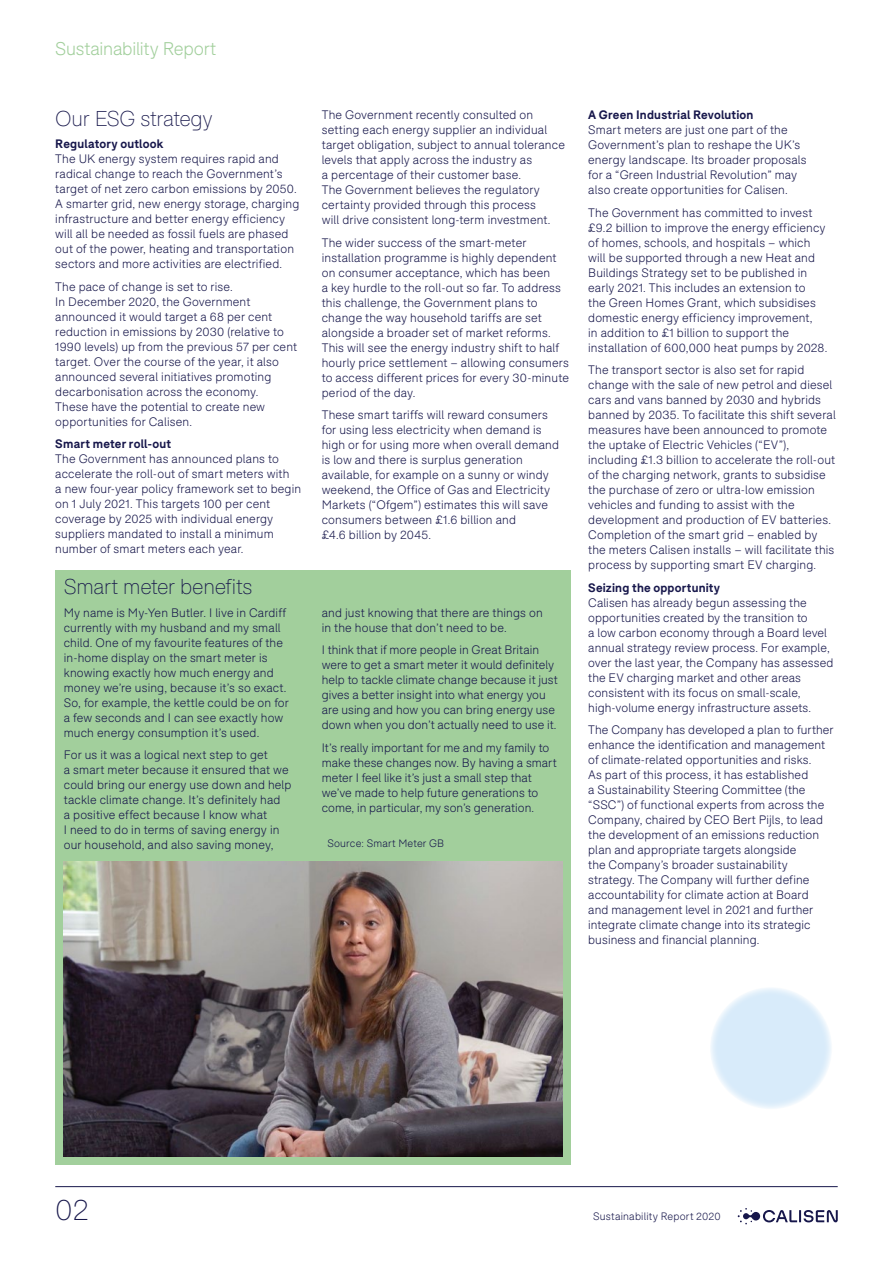
<style>
.page{position:relative;width:893px;height:1263px;background:#fff}
.page>*{position:absolute;margin:0;border:0;box-sizing:border-box;transform-origin:0 0}
.t1{font:100 29.25px "F37 Bolton";color:#17174b}
.t2{font:100 21px "F37 Bolton";letter-spacing:-.015em;color:#17174b}
.t3{font:300 18px "F37 Bolton";letter-spacing:-.015em;color:#a2cf9c}
.t4{font:300 12px/15px "F37 Bolton";letter-spacing:.01em;color:#17174b}
.t5{font:700 12px "F37 Bolton";letter-spacing:.015em;color:#17174b}
.t6{font:300 10.5px "F37 Bolton";letter-spacing:.02em;color:#17174b}
</style>
<div class="page">
<div style="left:710px;top:987px;width:122px;height:122px;background:#d8ebfa;border-radius:50%"></div>
<div style="left:55px;top:571px;width:516px;height:594px;background:#a2cf9c"></div>
<img style="left:64px;top:861px;width:499px;height:296px">
<hr style="left:55px;top:1186px;width:783px;height:1px;background:#17174b">
<svg style="left:738px;top:1208px;width:100px;height:16px"></svg>
<h3 class="t3" style="left:55px;top:39px;width:162px">Sustainability Report</h3>
<h2 class="t2" style="left:55px;top:106px;width:159px">Our ESG strategy</h2>
<p class="t5" style="left:55px;top:137px;width:110px">Regulatory outlook</p>
<p class="t4" style="left:55px;top:151px;width:245px">The UK energy system requires rapid and radical change to reach the Government’s target of net zero carbon emissions by 2050.<br>A smarter grid, new energy storage, charging infrastructure and better energy efficiency will all be needed as fossil fuels are phased out of the power, heating and transportation sectors and more activities are electrified.</p>
<p class="t4" style="left:55px;top:279px;width:243px">The pace of change is set to rise.<br>In December 2020, the Government announced it would target a 68 per cent reduction in emissions by 2030 (relative to 1990 levels) up from the previous 57 per cent target. Over the course of the year, it also announced several initiatives promoting decarbonisation across the economy.<br>These have the potential to create new opportunities for Calisen.</p>
<p class="t5" style="left:55px;top:437px;width:117px">Smart meter roll-out</p>
<p class="t4" style="left:55px;top:451px;width:247px">The Government has announced plans to accelerate the roll-out of smart meters with<br>a new four-year policy framework set to begin on 1 July 2021. This targets 100 per cent coverage by 2025 with individual energy suppliers mandated to install a minimum number of smart meters each year.</p>
<h2 class="t2" style="left:64px;top:575px;width:190px">Smart meter benefits</h2>
<p class="t4" style="left:64px;top:605px;width:227px">My name is My-Yen Butler. I live in Cardiff currently with my husband and my small child. One of my favourite features of the in-home display on the smart meter is knowing exactly how much energy and money we’re using, because it’s so exact.<br>So, for example, the kettle could be on for a few seconds and I can see exactly how much energy consumption it’s used.</p>
<p class="t4" style="left:64px;top:747px;width:229px">For us it was a logical next step to get<br>a smart meter because it ensured that we could bring our energy use down and help tackle climate change. It’s definitely had<br>a positive effect because I know what<br>I need to do in terms of saving energy in our household, and also saving money,</p>
<p class="t4" style="left:322px;top:107px;width:245px">The Government recently consulted on setting each energy supplier an individual target obligation, subject to annual tolerance levels that apply across the industry as<br>a percentage of their customer base.<br>The Government believes the regulatory certainty provided through this process<br>will drive consistent long-term investment.</p>
<p class="t4" style="left:322px;top:235px;width:249px">The wider success of the smart-meter installation programme is highly dependent on consumer acceptance, which has been<br>a key hurdle to the roll-out so far. To address this challenge, the Government plans to change the way household tariffs are set alongside a broader set of market reforms.<br>This will see the energy industry shift to half hourly price settlement – allowing consumers to access different prices for every 30-minute period of the day.</p>
<p class="t4" style="left:322px;top:407px;width:239px">These smart tariffs will reward consumers for using less electricity when demand is high or for using more when overall demand is low and there is surplus generation available, for example on a sunny or windy weekend, the Office of Gas and Electricity Markets (“Ofgem”) estimates this will save consumers between £1.6 billion and<br>£4.6 billion by 2045.</p>
<p class="t4" style="left:322px;top:605px;width:223px">and just knowing that there are things on in the house that don’t need to be.</p>
<p class="t4" style="left:322px;top:642px;width:237px">I think that if more people in Great Britain were to get a smart meter it would definitely help to tackle climate change because it just gives a better insight into what energy you are using and how you can bring energy use down when you don’t actually need to use it.</p>
<p class="t4" style="left:322px;top:740px;width:237px">It’s really important for me and my family to make these changes now. By having a smart meter I feel like it’s just a small step that we’ve made to help future generations to come, in particular, my son’s generation.</p>
<p class="t6" style="left:327px;top:837px;width:118px">Source: Smart Meter GB</p>
<p class="t5" style="left:588px;top:108px;width:167px">A Green Industrial Revolution</p>
<p class="t4" style="left:588px;top:122px;width:220px">Smart meters are just one part of the Government’s plan to reshape the UK’s energy landscape. Its broader proposals for a “Green Industrial Revolution” may also create opportunities for Calisen.</p>
<p class="t4" style="left:588px;top:205px;width:241px">The Government has committed to invest £9.2 billion to improve the energy efficiency of homes, schools, and hospitals – which will be supported through a new Heat and Buildings Strategy set to be published in early 2021. This includes an extension to<br>the Green Homes Grant, which subsidises domestic energy efficiency improvement,<br>in addition to £1 billion to support the installation of 600,000 heat pumps by 2028.</p>
<p class="t4" style="left:588px;top:362px;width:249px">The transport sector is also set for rapid change with the sale of new petrol and diesel cars and vans banned by 2030 and hybrids banned by 2035. To facilitate this shift several measures have been announced to promote the uptake of Electric Vehicles (“EV”), including £1.3 billion to accelerate the roll-out of the charging network, grants to subsidise the purchase of zero or ultra-low emission vehicles and funding to assist with the development and production of EV batteries.<br>Completion of the smart grid – enabled by the meters Calisen installs – will facilitate this process by supporting smart EV charging.</p>
<p class="t5" style="left:588px;top:580px;width:133px">Seizing the opportunity</p>
<p class="t4" style="left:588px;top:595px;width:247px">Calisen has already begun assessing the opportunities created by the transition to<br>a low carbon economy through a Board level annual strategy review process. For example, over the last year, the Company has assessed the EV charging market and other areas consistent with its focus on small-scale, high-volume energy infrastructure assets.</p>
<p class="t4" style="left:588px;top:722px;width:247px">The Company has developed a plan to further enhance the identification and management of climate-related opportunities and risks.<br>As part of this process, it has established<br>a Sustainability Steering Committee (the “SSC”) of functional experts from across the Company, chaired by CEO Bert Pijls, to lead the development of an emissions reduction plan and appropriate targets alongside<br>the Company’s broader sustainability strategy. The Company will further define accountability for climate action at Board<br>and management level in 2021 and further integrate climate change into its strategic business and financial planning.</p>
<h1 class="t1" style="left:55px;top:1193px;width:35px">02</h1>
<p class="t6" style="left:593px;top:1210px;width:129px">Sustainability Report 2020</p>
</div>
